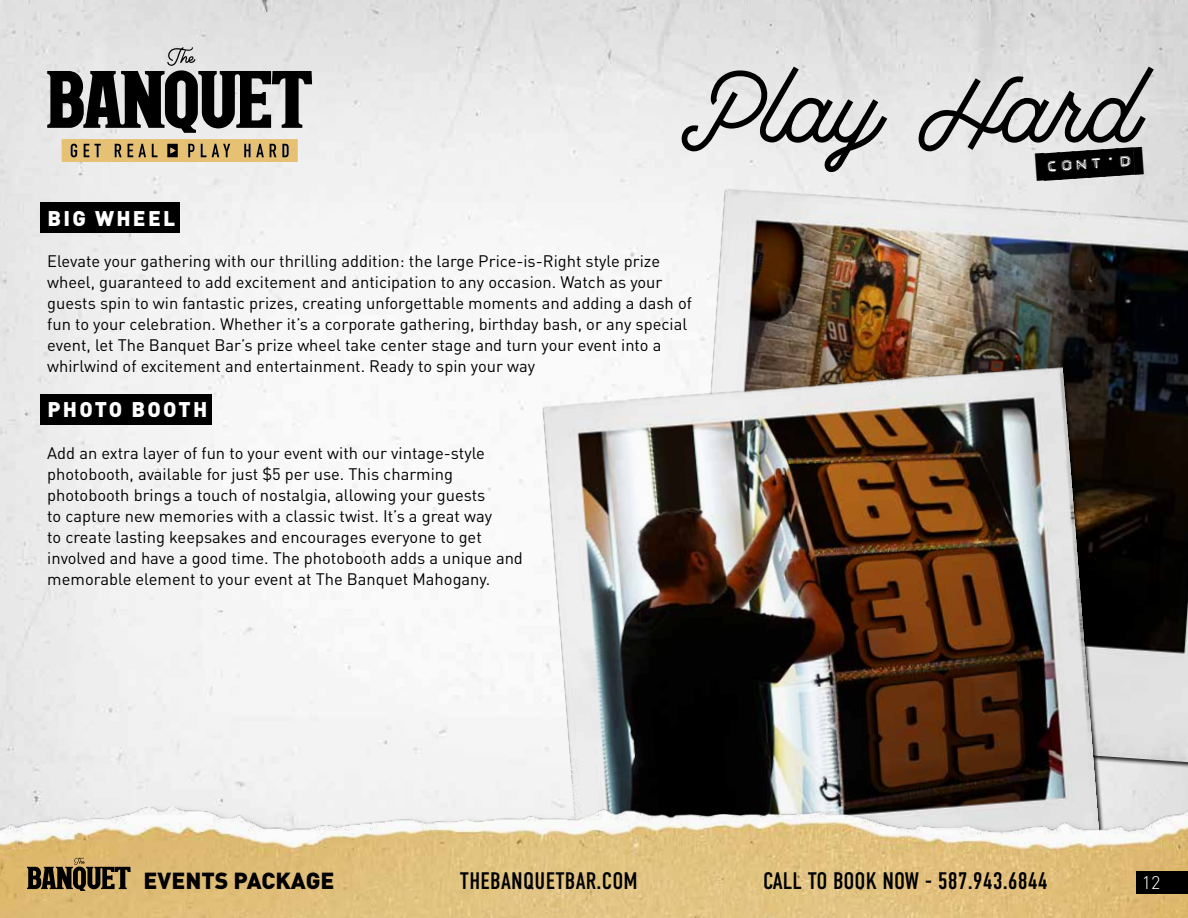
<style>
.page{position:relative;width:1188px;height:918px;background:#fff}
.page>*{position:absolute;margin:0;border:0;box-sizing:border-box;transform-origin:0 0}
.t1{font:106.8px "Madgue Script";color:#000}
.t2{font:23.85px "DIN Condensed";color:#000}
.t3{font:900 22.95px "DIN Pro";color:#000}
.t4{font:900 21px "DIN Pro";letter-spacing:.11em;color:#fff}
.t5{font:300 18px "DIN Pro";color:#fff}
.t6{font:16.5px/21px "DIN Pro";color:#000}
.t7{font:13.5px "fzm Embossed Label";color:#000}
</style>
<div class="page">
<img style="left:0;top:0;width:1188px;height:803px">
<img style="left:687px;top:188px;width:501px;height:574px">
<img style="left:542px;top:365px;width:563px;height:438px">
<svg style="left:47px;top:47px;width:265px;height:86px;background:#7e7e7e"></svg>
<svg style="left:62px;top:139px;width:236px;height:23px;background:#c2a365"></svg>
<div style="left:40px;top:203px;width:140px;height:30px;background:#000"></div>
<div style="left:40px;top:394px;width:172px;height:31px;background:#000"></div>
<svg style="left:1036px;top:156px;width:99px;height:16px"></svg>
<img style="left:0;top:803px;width:1188px;height:115px">
<svg style="left:27px;top:858px;width:104px;height:33px;background:#78653e"></svg>
<div style="left:1137px;top:871px;width:51px;height:23px;background:#000"></div>
<h1 class="t1" style="left:693px;top:46px;width:449px">Play Hard</h1>
<p class="t7" style="left:1043px;top:159px;width:92px;rotate:-4deg">Cont’d</p>
<p class="t4" style="left:47px;top:204px;width:129px">BIG WHEEL</p>
<p class="t6" style="left:47px;top:250px;width:646px">Elevate your gathering with our thrilling addition: the large Price-is-Right style prize wheel, guaranteed to add excitement and anticipation to any occasion. Watch as your guests spin to win fantastic prizes, creating unforgettable moments and adding a dash of fun to your celebration. Whether it’s a corporate gathering, birthday bash, or any special event, let The Banquet Bar’s prize wheel take center stage and turn your event into a whirlwind of excitement and entertainment. Ready to spin your way</p>
<p class="t4" style="left:47px;top:395px;width:162px">PHOTO BOOTH</p>
<p class="t6" style="left:47px;top:441px;width:477px">Add an extra layer of fun to your event with our vintage-style photobooth, available for just $5 per use. This charming photobooth brings a touch of nostalgia, allowing your guests<br>to capture new memories with a classic twist. It’s a great way<br>to create lasting keepsakes and encourages everyone to get involved and have a good time. The photobooth adds a unique and memorable element to your event at The Banquet Mahogany.</p>
<h3 class="t3" style="left:144px;top:865px;width:192px">EVENTS PACKAGE</h3>
<h2 class="t2" style="left:460px;top:868px;width:179px">THEBANQUETBAR.COM</h2>
<h2 class="t2" style="left:763px;top:868px;width:286px">CALL TO BOOK NOW - 587.943.6844</h2>
<p class="t5" style="left:1142px;top:870px;width:20px">12</p>
</div>
